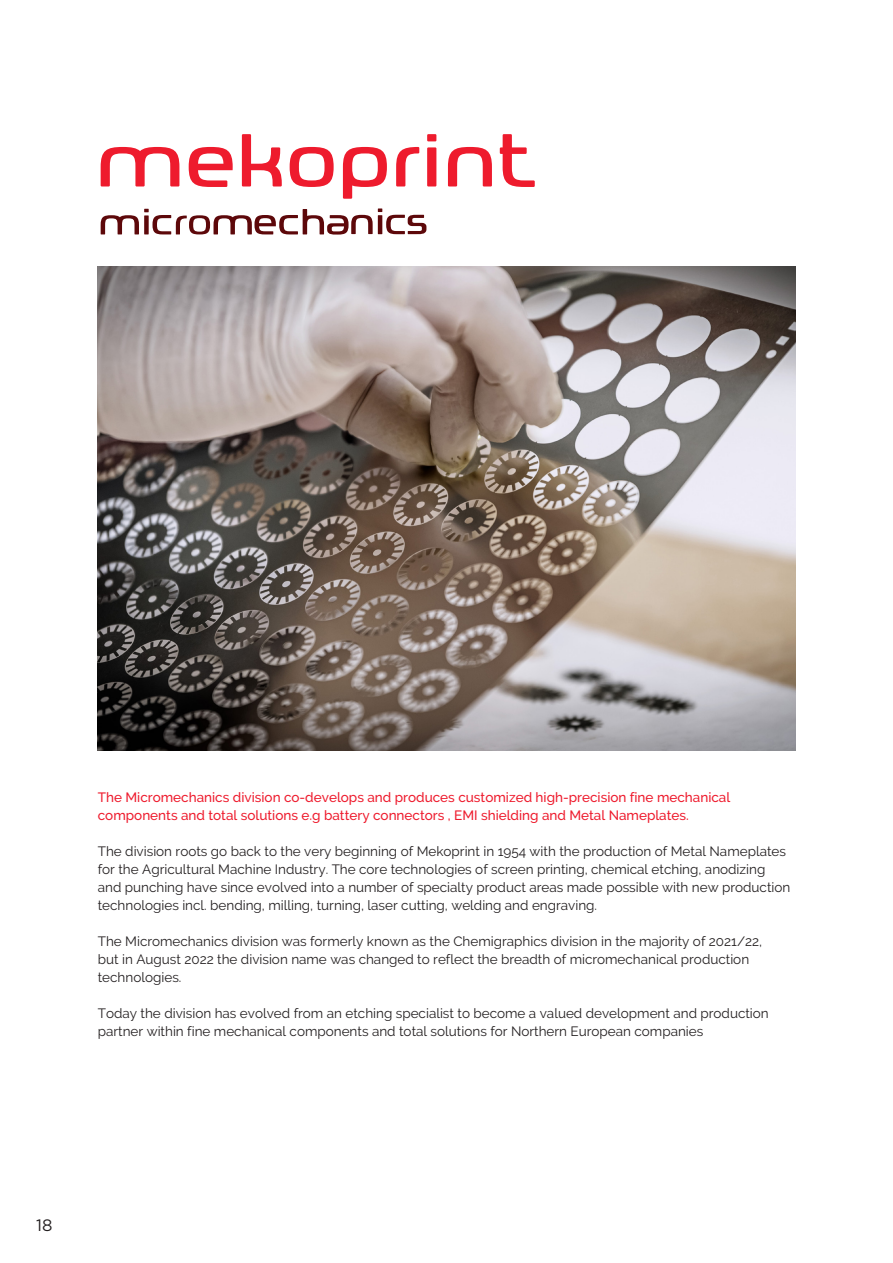
<style>
.page{position:relative;width:893px;height:1263px;background:#fff}
.page>*{position:absolute;margin:0;border:0;box-sizing:border-box;transform-origin:0 0}
.t1{font:16.5px "Gotham";color:#231f20}
.Body_Text{font:13.5px/18px "Raleway";color:#231f20}
.Body_Text-2{font:500 13.5px/18px "Raleway";color:#ee1b2d}
</style>
<div class="page">
<img style="left:98px;top:267px;width:697px;height:483px">
<svg style="left:290px;top:147px;width:44px;height:40px"></svg>
<svg style="left:396px;top:147px;width:23px;height:39px"></svg>
<div style="left:427px;top:147px;width:9px;height:39px;background:#ee1b2d"></div>
<div style="left:427px;top:134px;width:9px;height:7px;background:#ee1b2d"></div>
<svg style="left:500px;top:134px;width:35px;height:53px"></svg>
<svg style="left:448px;top:147px;width:44px;height:39px"></svg>
<svg style="left:101px;top:147px;width:78px;height:39px"></svg>
<svg style="left:242px;top:134px;width:40px;height:52px"></svg>
<svg style="left:189px;top:147px;width:44px;height:40px"></svg>
<svg style="left:343px;top:147px;width:44px;height:52px"></svg>
<svg style="left:101px;top:208px;width:325px;height:27px"></svg>
<p class="Body_Text-2" style="left:98px;top:788px;width:634px">The Micromechanics division co-develops and produces customized high-precision fine mechanical components and total solutions e.g battery connectors , EMI shielding and Metal Nameplates.</p>
<p class="Body_Text" style="left:98px;top:842px;width:694px">The division roots go back to the very beginning of Mekoprint in 1954 with the production of Metal Nameplates for the Agricultural Machine Industry. The core technologies of screen printing, chemical etching, anodizing and punching have since evolved into a number of specialty product areas made possible with new production technologies incl. bending, milling, turning, laser cutting, welding and engraving.</p>
<p class="Body_Text" style="left:98px;top:932px;width:666px">The Micromechanics division was formerly known as the Chemigraphics division in the majority of 2021/22, but in August 2022 the division name was changed to reflect the breadth of micromechanical production technologies.</p>
<p class="Body_Text" style="left:98px;top:1004px;width:672px">Today the division has evolved from an etching specialist to become a valued development and production partner within fine mechanical components and total solutions for Northern European companies</p>
<p class="t1" style="left:36px;top:1214px;width:18px">18</p>
</div>
